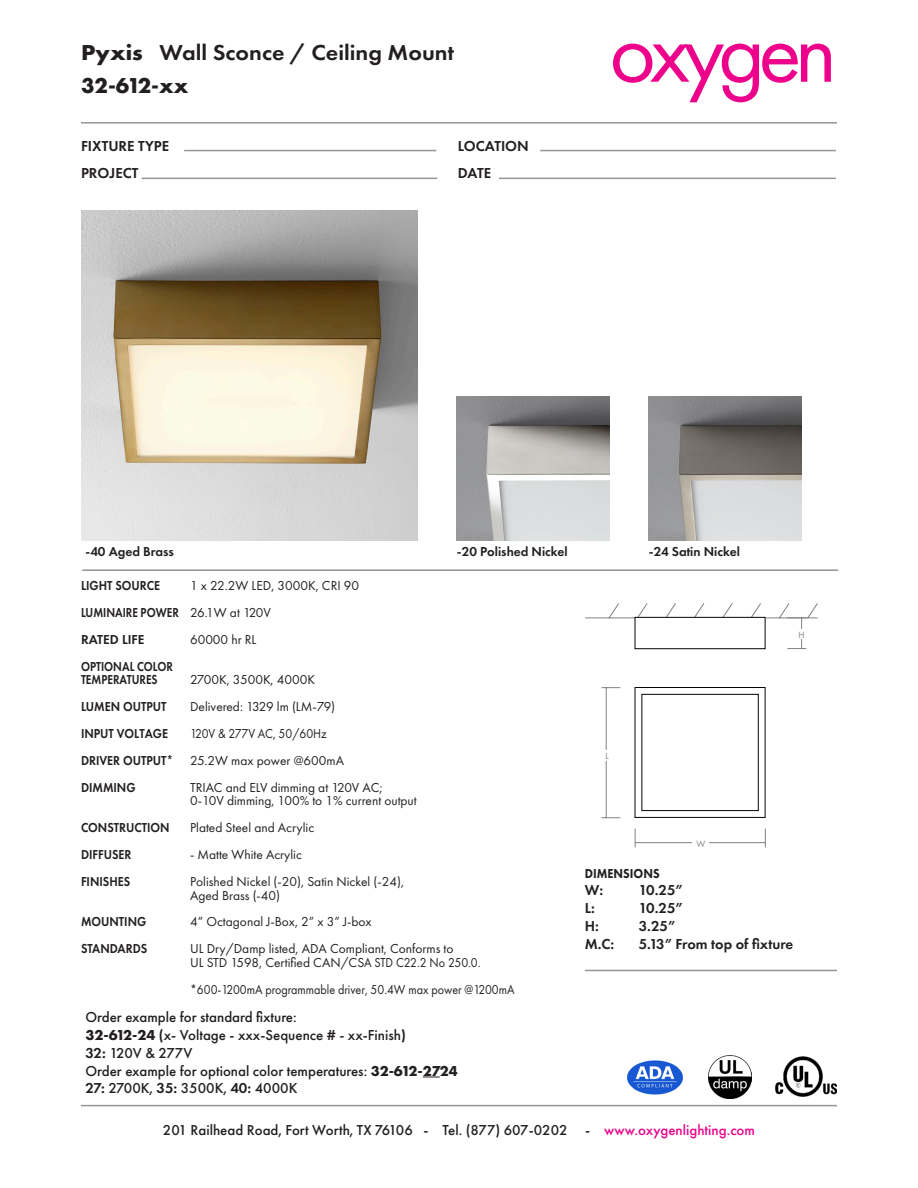
<style>
.page{position:relative;width:918px;height:1188px;background:#fff}
.page>*{position:absolute;margin:0;border:0;box-sizing:border-box;transform-origin:0 0}
.t1{font:89.7px "Futura PT";letter-spacing:-.075em;color:#ed028c}
.t2{font:600 22.35px "Futura PT";color:#231f20;scale:1.07 1}
.t3{font:700 22.35px "Futura PT";letter-spacing:-.05em;color:#231f20}
.t4{font:500 15px "Futura PT";color:#231f20}
.t5{font:600 15px "Futura PT";color:#231f20}
.t6{font:13.5px "Futura PT";color:#231f20}
.t7{font:600 13.5px "Futura PT";color:#231f20;scale:.9 1}
.t8{font:13.5px "Futura PT";color:#231f20;scale:.9 1}
.t9{font:600 13.5px "Futura PT";color:#231f20}
.t10{font:600 13.5px "Futura PT";color:#231f20;scale:.84 1}
.t11{font:800 13.5px "Futura PT";color:#231f20;scale:.9 1}
.t12{font:9.3px "Futura PT";color:#808285}
.s1{font-weight:700}
.s2{font-weight:600}
.s3{color:#ed028c}
</style>
<div class="page">
<hr style="left:81px;top:122px;width:756px;height:2px;background:#939598">
<hr style="left:82px;top:569px;width:756px;height:2px;background:#939598">
<img style="left:81px;top:210px;width:337px;height:331px">
<hr style="left:142px;top:178px;width:295px;height:1px;background:#939598">
<hr style="left:499px;top:178px;width:337px;height:1px;background:#939598">
<hr style="left:540px;top:150px;width:296px;height:1px;background:#939598">
<hr style="left:184px;top:150px;width:252px;height:1px;background:#939598">
<img style="left:457px;top:396px;width:153px;height:145px">
<img style="left:649px;top:396px;width:153px;height:145px">
<hr style="left:81px;top:1105px;width:756px;height:1px;background:#939598">
<hr style="left:585px;top:970px;width:252px;height:1px;background:#939598">
<img style="left:626px;top:1060px;width:58px;height:35px">
<hr style="left:801px;top:617px;width:1px;height:32px;background:#808285">
<svg style="left:787px;top:648px;width:19px;height:1px"></svg>
<hr style="left:635px;top:842px;width:130px;height:1px;background:#808285">
<svg style="left:635px;top:828px;width:1px;height:19px"></svg>
<svg style="left:765px;top:828px;width:1px;height:19px"></svg>
<svg style="left:585px;top:603px;width:233px;height:16px"></svg>
<div style="left:787px;top:629px;width:29px;height:10px;background:#fff"></div>
<div style="left:693px;top:828px;width:16px;height:24px;background:#fff"></div>
<hr style="left:606px;top:688px;width:1px;height:130px;background:#808285">
<svg style="left:601px;top:687px;width:19px;height:1px"></svg>
<svg style="left:601px;top:817px;width:19px;height:1px"></svg>
<div style="left:597px;top:750px;width:23px;height:11px;background:#fff"></div>
<div style="left:635px;top:687px;width:131px;height:131px;border:1px solid #050504"></div>
<div style="left:641px;top:694px;width:118px;height:117px;border:1px solid #050504"></div>
<div style="left:635px;top:617px;width:131px;height:32px;border:1px solid #050504"></div>
<svg style="left:423px;top:1077px;width:17px;height:1px"></svg>
<img style="left:775px;top:1057px;width:62px;height:40px">
<img style="left:708px;top:1056px;width:43px;height:43px">
<p class="t2" style="left:81px;top:39px;width:350px"><span class="s1">Pyxis</span> Wall Sconce / Ceiling Mount</p>
<p class="t3" style="left:81px;top:71px;width:109px">32-612-xx</p>
<p class="t5" style="left:81px;top:136px;width:90px">FIXTURE TYPE</p>
<p class="t5" style="left:458px;top:136px;width:72px">LOCATION</p>
<p class="t5" style="left:81px;top:163px;width:59px">PROJECT</p>
<p class="t5" style="left:458px;top:163px;width:35px">DATE</p>
<p class="t1" style="left:609px;top:-1px;width:229px">oxygen</p>
<p class="t9" style="left:86px;top:543px;width:90px">-40 Aged Brass</p>
<p class="t9" style="left:457px;top:543px;width:112px">-20 Polished Nickel</p>
<p class="t9" style="left:649px;top:543px;width:93px">-24 Satin Nickel</p>
<p class="t7" style="left:81px;top:577px;width:89px">LIGHT SOURCE</p>
<p class="t10" style="left:81px;top:604px;width:118px">LUMINAIRE POWER</p>
<p class="t9" style="left:81px;top:631px;width:65px">RATED LIFE</p>
<p class="t10" style="left:81px;top:658px;width:111px">OPTIONAL COLOR</p>
<p class="t10" style="left:81px;top:671px;width:93px">TEMPERATURES</p>
<p class="t7" style="left:81px;top:698px;width:97px">LUMEN OUTPUT</p>
<p class="t7" style="left:81px;top:725px;width:98px">INPUT VOLTAGE</p>
<p class="t7" style="left:81px;top:752px;width:104px">DRIVER OUTPUT*</p>
<p class="t7" style="left:81px;top:779px;width:62px">DIMMING</p>
<p class="t7" style="left:81px;top:819px;width:100px">CONSTRUCTION</p>
<p class="t7" style="left:81px;top:846px;width:58px">DIFFUSER</p>
<p class="t7" style="left:81px;top:873px;width:56px">FINISHES</p>
<p class="t7" style="left:81px;top:914px;width:74px">MOUNTING</p>
<p class="t7" style="left:81px;top:940px;width:75px">STANDARDS</p>
<p class="t6" style="left:190px;top:578px;width:171px">1 x 22.2W LED, 3000K, CRI 90</p>
<p class="t6" style="left:190px;top:605px;width:83px">26.1W at 120V</p>
<p class="t6" style="left:190px;top:632px;width:68px">60000 hr RL</p>
<p class="t6" style="left:190px;top:672px;width:126px">2700K, 3500K, 4000K</p>
<p class="t6" style="left:190px;top:699px;width:147px">Delivered: 1329 lm (LM-79)</p>
<p class="t8" style="left:190px;top:726px;width:153px">120V &amp; 277V AC, 50/60Hz</p>
<p class="t6" style="left:190px;top:753px;width:155px">25.2W max power @600mA</p>
<p class="t6" style="left:190px;top:779px;width:194px">TRIAC and ELV dimming at 120V AC;</p>
<p class="t6" style="left:190px;top:793px;width:228px">0-10V dimming, 100% to 1% current output</p>
<p class="t6" style="left:190px;top:820px;width:126px">Plated Steel and Acrylic</p>
<p class="t6" style="left:190px;top:847px;width:113px">- Matte White Acrylic</p>
<p class="t6" style="left:190px;top:874px;width:216px">Polished Nickel (-20), Satin Nickel (-24),</p>
<p class="t6" style="left:190px;top:887px;width:92px">Aged Brass (-40)</p>
<p class="t6" style="left:190px;top:914px;width:183px">4” Octagonal J-Box, 2” x 3” J-box</p>
<p class="t6" style="left:190px;top:941px;width:265px">UL Dry/Damp listed, ADA Compliant, Conforms to</p>
<p class="t6" style="left:190px;top:954px;width:292px">UL STD 1598, Certified CAN/CSA STD C22.2 No 250.0.</p>
<p class="t8" style="left:190px;top:981px;width:362px">*600-1200mA programmable driver, 50.4W max power @1200mA</p>
<p class="t12" style="left:799px;top:629px;width:8px">H</p>
<p class="t12" style="left:605px;top:750px;width:5px">L</p>
<p class="t12" style="left:696px;top:839px;width:10px">W</p>
<p class="t11" style="left:585px;top:865px;width:85px">DIMENSIONS</p>
<p class="t5" style="left:585px;top:881px;width:20px">W:</p>
<p class="t5" style="left:639px;top:881px;width:46px">10.25”</p>
<p class="t5" style="left:585px;top:899px;width:12px">L:</p>
<p class="t5" style="left:639px;top:899px;width:46px">10.25”</p>
<p class="t5" style="left:585px;top:917px;width:16px">H:</p>
<p class="t5" style="left:639px;top:917px;width:38px">3.25”</p>
<p class="t5" style="left:585px;top:935px;width:31px">M.C:</p>
<p class="t5" style="left:639px;top:935px;width:156px">5.13” From top of fixture</p>
<p class="t4" style="left:86px;top:1008px;width:213px">Order example for standard fixture:</p>
<p class="t4" style="left:86px;top:1026px;width:322px"><span class="s1">32-612-24</span> <span class="s2">(</span>x- Voltage - xxx-Sequence # - xx-Finish<span class="s2">)</span></p>
<p class="t4" style="left:86px;top:1044px;width:108px"><span class="s2">32:</span> 120V &amp; 277V</p>
<p class="t4" style="left:86px;top:1061px;width:374px">Order example for optional color temperatures: <span class="s1">32-612-2724</span></p>
<p class="t4" style="left:86px;top:1079px;width:213px"><span class="s2">27:</span> 2700K, <span class="s2">35:</span> 3500K, <span class="s2">40:</span> 4000K</p>
<p class="t4" style="left:163px;top:1121px;width:594px">201 Railhead Road, Fort Worth, TX 76106 - Tel. (877) 607-0202 - <span class="s3">www.oxygenlighting.com</span></p>
</div>
